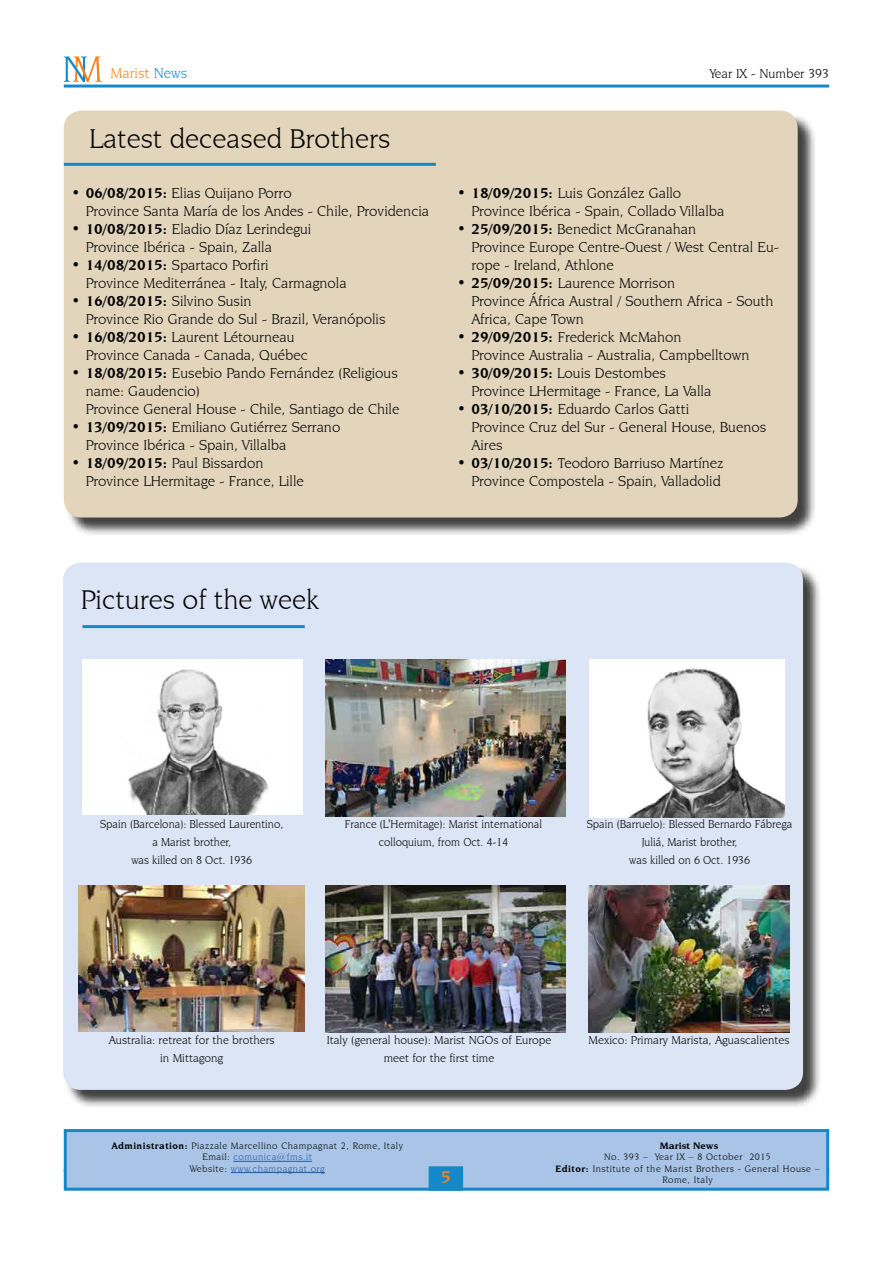
<style>
.page{position:relative;width:893px;height:1263px;background:#fff}
.page>*{position:absolute;margin:0;border:0;box-sizing:border-box;transform-origin:0 0}
.t1{font:28.5px "Novarese IT Cby BT";color:#000}
.t2{font:700 18px "Novarese IT Cby BT";color:#f5821f}
.t3{font:15px/18px "Novarese IT Cby BT";color:#000}
.t4{font:15px "Novarese IT Cby BT";color:#f5821f}
.t5{font:13.5px "Novarese IT Cby BT";color:#000}
.t6{font:12px/18px "Novarese IT Cby BT";color:#000;text-align:center;scale:.95 1}
.t7{font:12px/18px "Novarese IT Cby BT";color:#000;text-align:center}
.t8{font:9.75px/11.2px "Novarese IT Cby BT";letter-spacing:.05em;color:#000;text-align:center}
.t9{font:700 9.75px "Novarese IT Cby BT";color:#000;scale:1.05 1}
.s1{color:#1489ca}
.s2{font-weight:700}
.s3{color:#205d9e}
</style>
<div class="page">
<hr style="left:64px;top:85px;width:765px;height:3px;background:#1489ca">
<svg style="left:64px;top:56px;width:38px;height:26px"></svg>
<div style="left:64px;top:1129px;width:765px;height:62px;background:#a9c4e7;border:3px solid #1489ca"></div>
<div style="left:429px;top:1166px;width:34px;height:25px;background:#1489ca;border:3px solid #1489ca"></div>
<hr style="left:233px;top:1161px;width:79px;height:1px;background:#205d9e">
<hr style="left:231px;top:1172px;width:94px;height:1px;background:#205d9e">
<div style="left:65px;top:564px;width:757px;height:545px;background:#000;opacity:.75"></div>
<div style="left:63px;top:563px;width:740px;height:527px;background:#dce5f5;border-radius:18px"></div>
<div style="left:66px;top:112px;width:750px;height:424px;background:#000;opacity:.75"></div>
<div style="left:64px;top:111px;width:734px;height:406px;background:#e2d5bb;border-radius:18px"></div>
<hr style="left:64px;top:163px;width:372px;height:3px;background:#1489ca">
<img style="left:82px;top:659px;width:221px;height:155px">
<img style="left:326px;top:659px;width:240px;height:158px">
<img style="left:589px;top:659px;width:196px;height:158px">
<img style="left:79px;top:885px;width:226px;height:147px">
<img style="left:326px;top:885px;width:240px;height:148px">
<img style="left:588px;top:885px;width:201px;height:148px">
<hr style="left:82px;top:625px;width:223px;height:3px;background:#1489ca">
<p class="t4" style="left:111px;top:64px;width:78px">Marist <span class="s1">News</span></p>
<p class="t5" style="left:710px;top:65px;width:121px">Year IX - Number 393</p>
<h1 class="t1" style="left:89px;top:122px;width:303px">Latest deceased Brothers</h1>
<p class="t3" style="left:86px;top:184px;width:345px;text-indent:-14px"><span class="s2">• 06/08/2015:</span> Elias Quijano Porro<br>Province Santa María de los Andes - Chile, Providencia</p>
<p class="t3" style="left:86px;top:220px;width:227px;text-indent:-14px"><span class="s2">• 10/08/2015:</span> Eladio Díaz Lerindegui<br>Province Ibérica - Spain, Zalla</p>
<p class="t3" style="left:86px;top:256px;width:262px;text-indent:-14px"><span class="s2">• 14/08/2015:</span> Spartaco Porfiri<br>Province Mediterránea - Italy, Carmagnola</p>
<p class="t3" style="left:86px;top:292px;width:301px;text-indent:-14px"><span class="s2">• 16/08/2015:</span> Silvino Susin<br>Province Rio Grande do Sul - Brazil, Veranópolis</p>
<p class="t3" style="left:86px;top:328px;width:224px;text-indent:-14px"><span class="s2">• 16/08/2015:</span> Laurent Létourneau<br>Province Canada - Canada, Québec</p>
<p class="t3" style="left:86px;top:364px;width:315px;text-indent:-14px"><span class="s2">• 18/08/2015:</span> Eusebio Pando Fernández (Religious name: Gaudencio)<br>Province General House - Chile, Santiago de Chile</p>
<p class="t3" style="left:86px;top:418px;width:256px;text-indent:-14px"><span class="s2">• 13/09/2015:</span> Emiliano Gutiérrez Serrano<br>Province Ibérica - Spain, Villalba</p>
<p class="t3" style="left:86px;top:454px;width:220px;text-indent:-14px"><span class="s2">• 18/09/2015:</span> Paul Bissardon<br>Province LHermitage - France, Lille</p>
<p class="t3" style="left:471px;top:184px;width:255px;text-indent:-14px"><span class="s2">• 18/09/2015:</span> Luis González Gallo<br>Province Ibérica - Spain, Collado Villalba</p>
<p class="t3" style="left:471px;top:220px;width:309px;text-indent:-14px"><span class="s2">• 25/09/2015:</span> Benedict McGranahan<br>Province Europe Centre-Ouest / West Central Eu&shy;rope - Ireland, Athlone</p>
<p class="t3" style="left:471px;top:274px;width:304px;text-indent:-14px"><span class="s2">• 25/09/2015:</span> Laurence Morrison<br>Province África Austral / Southern Africa - South<br>Africa, Cape Town</p>
<p class="t3" style="left:471px;top:328px;width:280px;text-indent:-14px"><span class="s2">• 29/09/2015:</span> Frederick McMahon<br>Province Australia - Australia, Campbelltown</p>
<p class="t3" style="left:471px;top:364px;width:241px;text-indent:-14px"><span class="s2">• 30/09/2015:</span> Louis Destombes<br>Province LHermitage - France, La Valla</p>
<p class="t3" style="left:471px;top:400px;width:296px;text-indent:-14px"><span class="s2">• 03/10/2015:</span> Eduardo Carlos Gatti<br>Province Cruz del Sur - General House, Buenos<br>Aires</p>
<p class="t3" style="left:457px;top:454px;width:268px;text-align:right"><span class="s2">• 03/10/2015:</span> Teodoro Barriuso Martínez<br>Province Compostela - Spain, Valladolid</p>
<h1 class="t1" style="left:81px;top:583px;width:240px">Pictures of the week</h1>
<p class="t6" style="left:100px;top:815px;width:194px">Spain (Barcelona): Blessed Laurentino, a Marist brother,<br>was killed on 8 Oct. 1936</p>
<p class="t6" style="left:345px;top:815px;width:209px">France (L'Hermitage): Marist international colloquium, from Oct. 4-14</p>
<p class="t6" style="left:587px;top:815px;width:218px">Spain (Barruelo): Blessed Bernardo Fábrega<br>Juliá, Marist brother,<br>was killed on 6 Oct. 1936</p>
<p class="t7" style="left:109px;top:1031px;width:167px">Australia: retreat for the brothers in Mittagong</p>
<p class="t7" style="left:327px;top:1031px;width:226px">Italy (general house): Marist NGOs of Europe meet for the first time</p>
<p class="t7" style="left:589px;top:1031px;width:202px">Mexico: Primary Marista, Aguascalientes</p>
<p class="t8" style="left:111px;top:1140px;width:293px"><span class="s2">Administration:</span> Piazzale Marcellino Champagnat 2, Rome, Italy<br>Email: <span class="s3">comunica@fms.it<br></span>Website: <span class="s3">www.champagnat.org</span></p>
<p class="t9" style="left:660px;top:1140px;width:57px">Marist News</p>
<p class="t8" style="left:555px;top:1151px;width:266px">No. 393 – Year IX – 8 October 2015<br><span class="s2">Editor:</span> Institute of the Marist Brothers - General House –</p>
<p class="t2" style="left:441px;top:1166px;width:12px">5</p>
<p class="t8" style="left:662px;top:1174px;width:52px">Rome, Italy</p>
</div>
